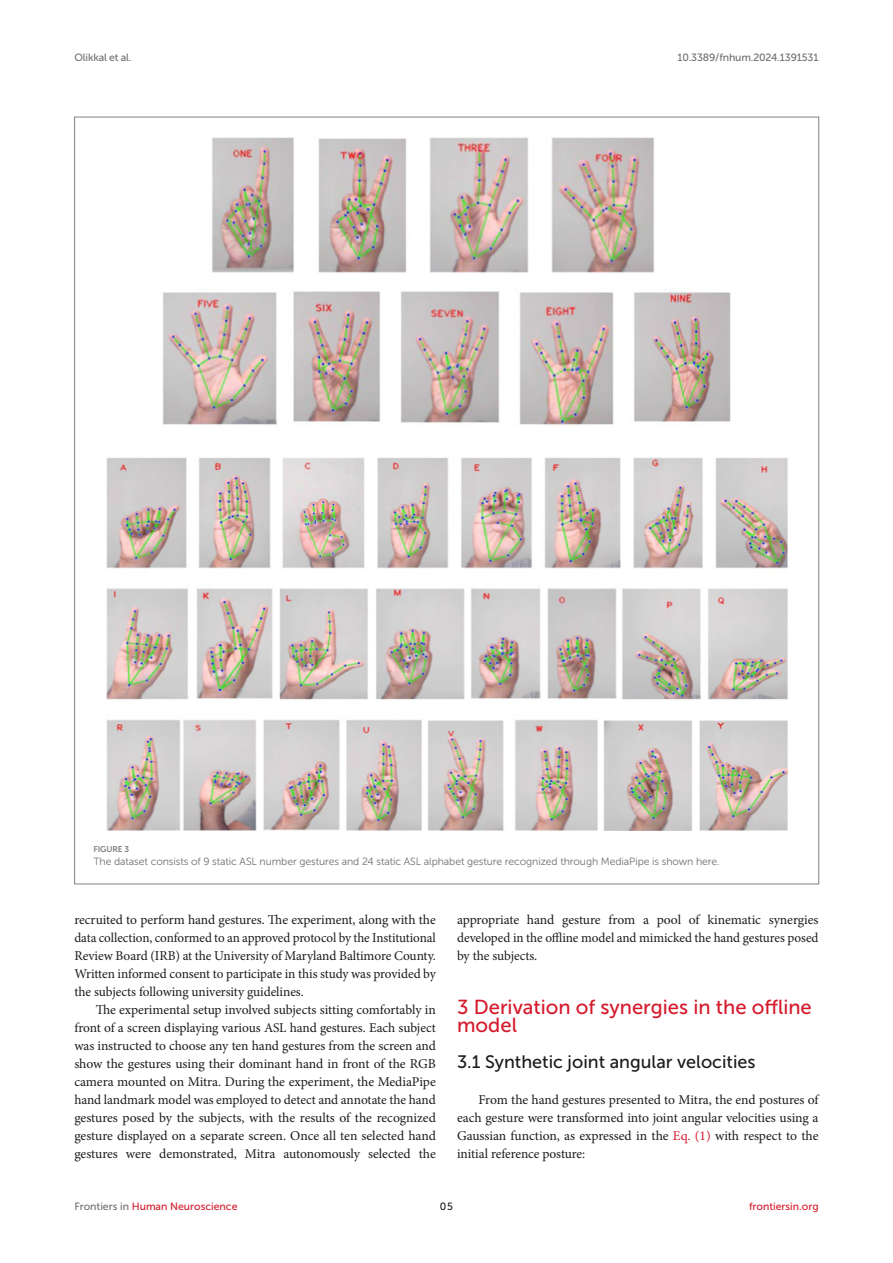
<style>
.page{position:relative;width:893px;height:1263px;background:#fff}
.page>*{position:absolute;margin:0;border:0;box-sizing:border-box;transform-origin:0 0}
.HEAD_1{font:20.25px/18px "Museo Sans 500";color:#d51a2c}
.HEAD_2_after_HEAD_1{font:18px "Museo Sans 500";color:#1b1c1b}
.TEXT{font:13.5px/18px "Minion Pro";letter-spacing:-.01em;color:#1b1c1b;text-align:justify}
.TEXT_FLUSH{font:13.5px/18px "Minion Pro";letter-spacing:-.005em;color:#1b1c1b;text-align:justify}
.FIG_LEG{font:10.5px "Museo Sans 300";letter-spacing:-.01em;color:#706f70}
.t1{font:10.5px "Museo Sans 500";color:#d51a2c}
.t2{font:10.5px "Museo Sans 500";letter-spacing:-.015em;color:#706f70}
.t3{font:10.5px "Museo Sans 500";color:#1b1c1b}
.FIG_HD{font:8.25px "Museo Sans 700";letter-spacing:-.01em;color:#7e7f7f}
.s1{color:#d51a2c}
.s2{color:#706f70}
</style>
<div class="page">
<img style="left:106px;top:137px;width:682px;height:694px">
<p class="t2" style="left:74px;top:51px;width:59px">Olikkal et al.</p>
<p class="t2" style="left:677px;top:51px;width:143px">10.3389/fnhum.2024.1391531</p>
<p class="FIG_HD" style="left:94px;top:844px;width:37px">FIGURE 3</p>
<p class="FIG_LEG" style="left:94px;top:856px;width:628px">The dataset consists of 9 static ASL number gestures and 24 static ASL alphabet gesture recognized through MediaPipe is shown here.</p>
<p class="TEXT_FLUSH" style="left:74px;top:911px;width:363px">recruited to perform hand gestures. The experiment, along with the data collection, conformed to an approved protocol by the Institutional Review Board (IRB) at the University of Maryland Baltimore County.<br>Written informed consent to participate in this study was provided by the subjects following university guidelines.</p>
<p class="TEXT" style="left:74px;top:1001px;width:363px;text-indent:21px">The experimental setup involved subjects sitting comfortably in front of a screen displaying various ASL hand gestures. Each subject was instructed to choose any ten hand gestures from the screen and show the gestures using their dominant hand in front of the RGB camera mounted on Mitra. During the experiment, the MediaPipe hand landmark model was employed to detect and annotate the hand gestures posed by the subjects, with the results of the recognized gesture displayed on a separate screen. Once all ten selected hand gestures were demonstrated, Mitra autonomously selected the</p>
<p class="TEXT" style="left:457px;top:911px;width:363px">appropriate hand gesture from a pool of kinematic synergies developed in the offline model and mimicked the hand gestures posed by the subjects.</p>
<p class="HEAD_1" style="left:457px;top:998px;width:356px">3 Derivation of synergies in the offline model</p>
<p class="HEAD_2_after_HEAD_1" style="left:457px;top:1052px;width:300px">3.1 Synthetic joint angular velocities</p>
<p class="TEXT_FLUSH" style="left:457px;top:1091px;width:363px;text-indent:21px">From the hand gestures presented to Mitra, the end postures of each gesture were transformed into joint angular velocities using a Gaussian function, as expressed in the <span class="s1">Eq. (1)</span> with respect to the initial reference posture:</p>
<p class="t1" style="left:74px;top:1200px;width:165px"><span class="s2">Frontiers in</span> Human Neuroscience</p>
<p class="t3" style="left:440px;top:1200px;width:14px">05</p>
<p class="t1" style="left:749px;top:1200px;width:71px">frontiersin.org</p>
</div>
